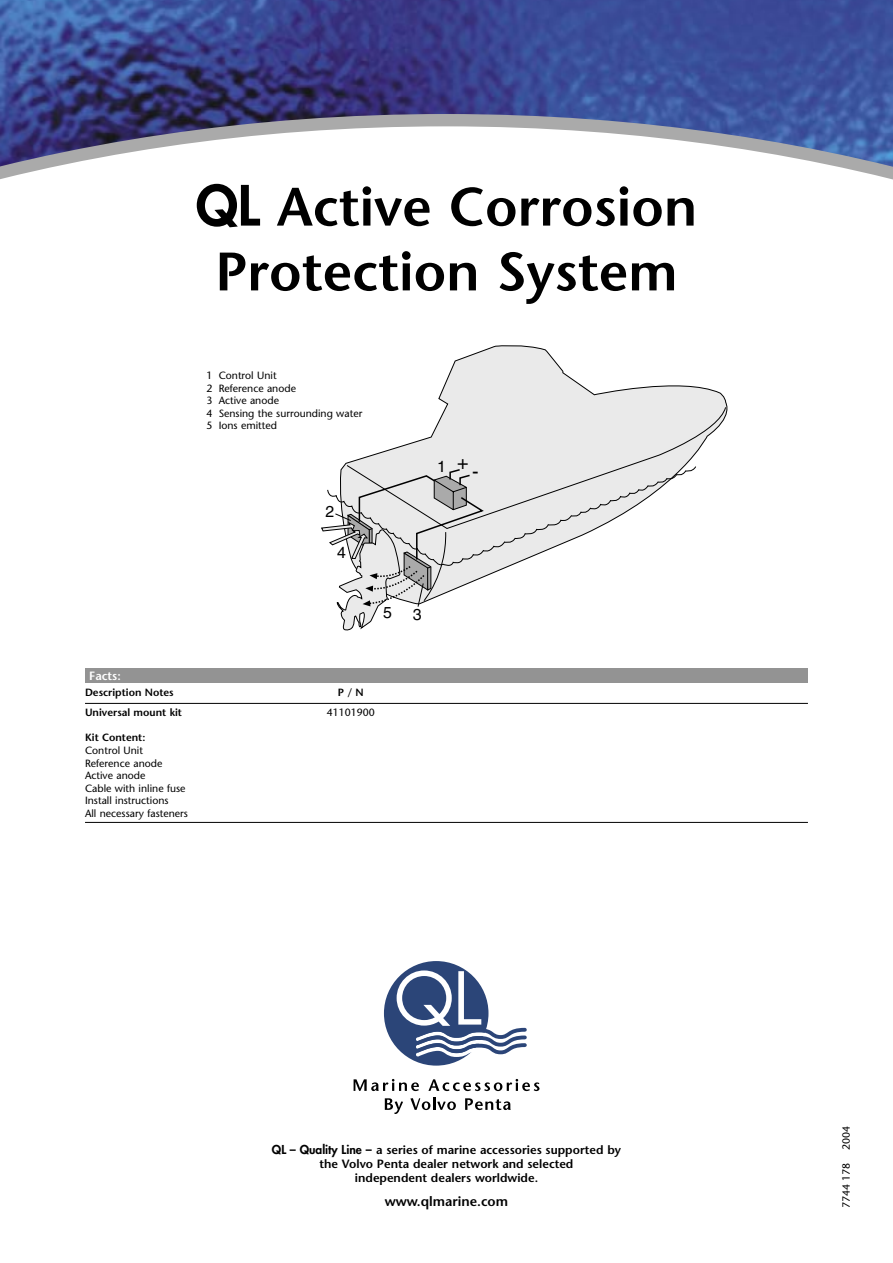
<style>
.page{position:relative;width:893px;height:1263px;background:#fff}
.page>*{position:absolute;margin:0;border:0;box-sizing:border-box;transform-origin:0 0}
.t1{font:600 54px "Stone Sans";color:#000}
.t2{font:19.5px "Helvetica";color:#000}
.t3{font:15.9px "Helvetica";color:#000}
.t4{font:600 13.5px "Stone Sans";color:#000}
.t5{font:600 12px "Stone Sans";color:#000}
.t6{font:600 12px "Stone Sans";color:#fff}
.t7{font:10.5px "Stone Sans";color:#000}
.t8{font:600 10.5px "Stone Sans";color:#000}
.s1{font-family:"Futura";font-weight:800}
</style>
<div class="page">
<svg style="left:0;top:0;width:893px;height:180px"></svg>
<div style="left:384px;top:961px;width:104px;height:104px;background:#2b4578;border-radius:50%"></div>
<svg style="left:397px;top:970px;width:130px;height:90px"></svg>
<svg style="left:385px;top:1098px;width:18px;height:16px"></svg>
<svg style="left:410px;top:1098px;width:46px;height:12px"></svg>
<svg style="left:465px;top:1098px;width:46px;height:12px"></svg>
<svg style="left:354px;top:1079px;width:65px;height:12px"></svg>
<svg style="left:428px;top:1079px;width:111px;height:12px"></svg>
<hr style="left:85px;top:703px;width:723px;height:1px;background:#000">
<hr style="left:85px;top:822px;width:723px;height:1px;background:#000">
<div style="left:85px;top:668px;width:723px;height:14px;background:#939393"></div>
<svg style="left:343px;top:345px;width:385px;height:121px"></svg>
<svg style="left:321px;top:466px;width:375px;height:165px"></svg>
<p class="t1" style="left:196px;top:174px;width:503px"><span class="s1">QL</span> Active Corrosion</p>
<p class="t1" style="left:215px;top:239px;width:464px">Protection System</p>
<p class="t7" style="left:207px;top:369px;width:71px">1 Control Unit</p>
<p class="t7" style="left:207px;top:382px;width:91px">2 Reference anode</p>
<p class="t7" style="left:207px;top:394px;width:74px">3 Active anode</p>
<p class="t7" style="left:207px;top:407px;width:157px">4 Sensing the surrounding water</p>
<p class="t7" style="left:207px;top:419px;width:72px">5 Ions emitted</p>
<p class="t3" style="left:325px;top:502px;width:10px">2</p>
<p class="t3" style="left:337px;top:543px;width:10px">4</p>
<p class="t3" style="left:437px;top:457px;width:10px">1</p>
<p class="t2" style="left:457px;top:451px;width:13px">+</p>
<p class="t2" style="left:472px;top:459px;width:8px">-</p>
<p class="t3" style="left:383px;top:603px;width:10px">5</p>
<p class="t3" style="left:413px;top:605px;width:10px">3</p>
<p class="t6" style="left:89px;top:668px;width:33px">Facts:</p>
<p class="t8" style="left:85px;top:686px;width:90px">Description Notes</p>
<p class="t8" style="left:338px;top:686px;width:27px">P / N</p>
<p class="t8" style="left:85px;top:706px;width:98px">Universal mount kit</p>
<p class="t7" style="left:327px;top:706px;width:50px">41101900</p>
<p class="t8" style="left:85px;top:731px;width:62px">Kit Content:</p>
<p class="t7" style="left:85px;top:744px;width:59px">Control Unit</p>
<p class="t7" style="left:85px;top:757px;width:79px">Reference anode</p>
<p class="t7" style="left:85px;top:769px;width:62px">Active anode</p>
<p class="t7" style="left:85px;top:782px;width:102px">Cable with inline fuse</p>
<p class="t7" style="left:85px;top:794px;width:85px">Install instructions</p>
<p class="t7" style="left:85px;top:807px;width:104px">All necessary fasteners</p>
<p class="t5" style="left:272px;top:1142px;width:351px"><span class="s1">QL – Quality Line –</span> a series of marine accessories supported by</p>
<p class="t5" style="left:320px;top:1156px;width:255px">the Volvo Penta dealer network and selected</p>
<p class="t5" style="left:355px;top:1171px;width:185px">independent dealers worldwide.</p>
<p class="t4" style="left:385px;top:1193px;width:125px">www.qlmarine.com</p>
<p class="t7" style="left:840px;top:1208px;width:83px;rotate:-90deg">7744 178 2004</p>
</div>
